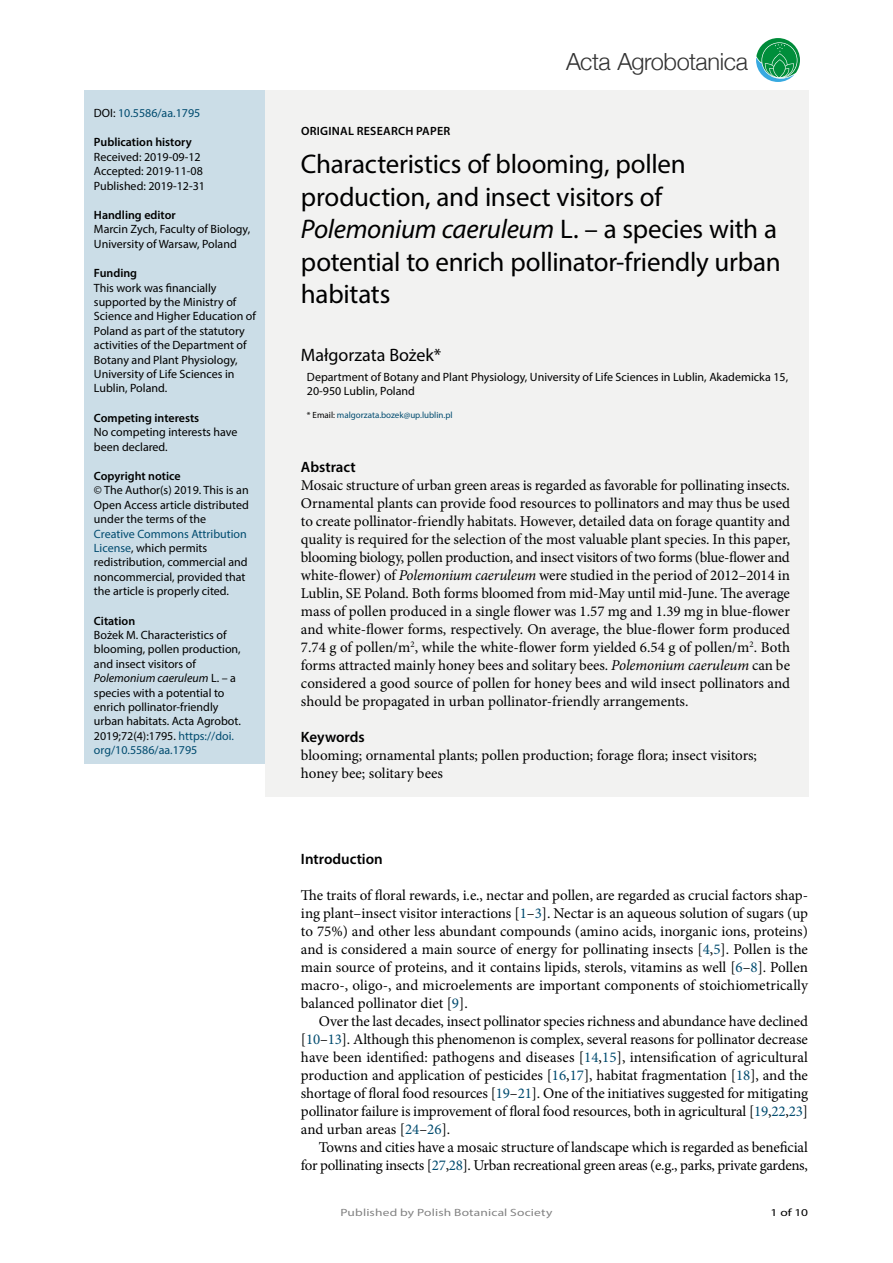
<style>
.page{position:relative;width:893px;height:1263px;background:#fff}
.page>*{position:absolute;margin:0;border:0;box-sizing:border-box;transform-origin:0 0}
.t1{font:27px/32.4px "Myriad Pro";letter-spacing:-.01em;color:#000}
.t2{font:300 23.55px "Helvetica Neue";letter-spacing:-.02em;color:#333}
.Authors{font:18px "Myriad Pro";color:#000}
.Body_text{font:15px/18px "Minion Pro";color:#000;text-align:justify}
.Body_text___first_li{font:15px/18px "Minion Pro";letter-spacing:-.015em;color:#000;text-align:justify}
.Keywords{font:15px/18px "Minion Pro";color:#000}
.t3{font:600 15px "Myriad Pro";color:#000}
.Body_text-2{font:12px/14.4px "Myriad Pro";color:#000}
.Affiliations{font:12px/14.4px "Myriad Pro";color:#000}
.Article_type{font:600 12px "Myriad Pro";color:#000}
.Article_type-2{font:600 12px "Myriad Pro";letter-spacing:.02em;color:#000}
.Body_text-3{font:12px "Myriad Pro";color:#004b6f}
.t4{font:10.5px "Myriad Pro Regular 2";letter-spacing:.01em;color:#828282;scale:1.28 1}
.t5{font:10.5px "Myriad Pro";color:#000;scale:1.28 1}
.Corresponding_author{font:9px "Myriad Pro";color:#004b6f}
.s1{color:#000}
.s2{color:#004b6f}
.s3{font-style:italic}
</style>
<div class="page">
<svg style="left:756px;top:38px;width:44px;height:44px"></svg>
<div style="left:265px;top:90px;width:543px;height:706px;background:#f2f2f1"></div>
<div style="left:85px;top:90px;width:180px;height:673px;background:#cbdde7"></div>
<p class="Body_text-3" style="left:94px;top:106px;width:108px"><span class="s1">DOI:</span> 10.5586/aa.1795</p>
<p class="Article_type" style="left:94px;top:135px;width:99px">Publication history</p>
<p class="Body_text-2" style="left:94px;top:149px;width:108px">Received: 2019-09-12</p>
<p class="Body_text-2" style="left:94px;top:164px;width:110px">Accepted: 2019-11-08</p>
<p class="Body_text-2" style="left:94px;top:178px;width:113px">Published: 2019-12-31</p>
<p class="Article_type" style="left:94px;top:207px;width:83px">Handling editor</p>
<p class="Body_text-2" style="left:94px;top:222px;width:158px">Marcin Zych, Faculty of Biology,<br>University of Warsaw, Poland</p>
<p class="Article_type" style="left:94px;top:266px;width:45px">Funding</p>
<p class="Body_text-2" style="left:94px;top:280px;width:164px">This work was financially supported by the Ministry of<br>Science and Higher Education of<br>Poland as part of the statutory activities of the Department of<br>Botany and Plant Physiology,<br>University of Life Sciences in<br>Lublin, Poland.</p>
<p class="Article_type" style="left:94px;top:410px;width:107px">Competing interests</p>
<p class="Body_text-2" style="left:94px;top:425px;width:145px">No competing interests have been declared.</p>
<p class="Article_type" style="left:94px;top:468px;width:88px">Copyright notice</p>
<p class="Body_text-2" style="left:94px;top:483px;width:156px">© The Author(s) 2019. This is an<br>Open Access article distributed under the terms of the<br><span class="s2">Creative Commons Attribution<br>License</span>, which permits redistribution, commercial and noncommercial, provided that the article is properly cited.</p>
<p class="Article_type" style="left:94px;top:613px;width:43px">Citation</p>
<p class="Body_text-2" style="left:94px;top:628px;width:148px">Bożek M. Characteristics of blooming, pollen production, and insect visitors of<br><span class="s3">Polemonium caeruleum</span> L. – a species with a potential to enrich pollinator-friendly urban habitats. Acta Agrobot.<br>2019;72(4):1795. <span class="s2">https://doi. org/10.5586/aa.1795</span></p>
<h2 class="t2" style="left:566px;top:43px;width:183px">Acta Agrobotanica</h2>
<p class="Article_type-2" style="left:301px;top:123px;width:151px">ORIGINAL RESEARCH PAPER</p>
<p class="t1" style="left:301px;top:148px;width:481px">Characteristics of blooming, pollen production, and insect visitors of <span class="s3">Polemonium caeruleum</span> L. – a species with a potential to enrich pollinator-friendly urban habitats</p>
<p class="Authors" style="left:301px;top:343px;width:142px">Małgorzata Bożek*</p>
<p class="Affiliations" style="left:307px;top:370px;width:483px">Department of Botany and Plant Physiology, University of Life Sciences in Lublin, Akademicka 15,<br>20-950 Lublin, Poland</p>
<p class="Corresponding_author" style="left:307px;top:410px;width:147px"><span class="s1">* Email:</span> malgorzata.bozek@up.lublin.pl</p>
<p class="t3" style="left:301px;top:458px;width:56px">Abstract</p>
<p class="Body_text" style="left:301px;top:476px;width:491px">Mosaic structure of urban green areas is regarded as favorable for pollinating insects.<br>Ornamental plants can provide food resources to pollinators and may thus be used to create pollinator-friendly habitats. However, detailed data on forage quantity and quality is required for the selection of the most valuable plant species. In this paper, blooming biology, pollen production, and insect visitors of two forms (blue-flower and white-flower) of <span class="s3">Polemonium caeruleum</span> were studied in the period of 2012–2014 in Lublin, SE Poland. Both forms bloomed from mid-May until mid-June. The average mass of pollen produced in a single flower was 1.57 mg and 1.39 mg in blue-flower and white-flower forms, respectively. On average, the blue-flower form produced 7.74 g of pollen/m<sup>2</sup>, while the white-flower form yielded 6.54 g of pollen/m<sup>2</sup>. Both forms attracted mainly honey bees and solitary bees. <span class="s3">Polemonium caeruleum</span> can be considered a good source of pollen for honey bees and wild insect pollinators and should be propagated in urban pollinator-friendly arrangements.</p>
<p class="t3" style="left:301px;top:728px;width:65px">Keywords</p>
<p class="Keywords" style="left:301px;top:746px;width:458px">blooming; ornamental plants; pollen production; forage flora; insect visitors; honey bee; solitary bees</p>
<p class="t3" style="left:301px;top:849px;width:83px">Introduction</p>
<p class="Body_text" style="left:301px;top:886px;width:509px">The traits of floral rewards, i.e., nectar and pollen, are regarded as crucial factors shap&shy;ing plant–insect visitor interactions [<span class="s2">1</span>–<span class="s2">3</span>]. Nectar is an aqueous solution of sugars (up to 75%) and other less abundant compounds (amino acids, inorganic ions, proteins) and is considered a main source of energy for pollinating insects [<span class="s2">4</span>,<span class="s2">5</span>]. Pollen is the main source of proteins, and it contains lipids, sterols, vitamins as well [<span class="s2">6</span>–<span class="s2">8</span>]. Pollen macro-, oligo-, and microelements are important components of stoichiometrically balanced pollinator diet [<span class="s2">9</span>].</p>
<p class="Body_text___first_li" style="left:301px;top:1012px;width:509px;text-indent:18px">Over the last decades, insect pollinator species richness and abundance have declined [<span class="s2">10</span>–<span class="s2">13</span>]. Although this phenomenon is complex, several reasons for pollinator decrease have been identified: pathogens and diseases [<span class="s2">14</span>,<span class="s2">15</span>], intensification of agricultural production and application of pesticides [<span class="s2">16</span>,<span class="s2">17</span>], habitat fragmentation [<span class="s2">18</span>], and the shortage of floral food resources [<span class="s2">19</span>–<span class="s2">21</span>]. One of the initiatives suggested for mitigating pollinator failure is improvement of floral food resources, both in agricultural [<span class="s2">19</span>,<span class="s2">22</span>,<span class="s2">23</span>] and urban areas [<span class="s2">24</span>–<span class="s2">26</span>].</p>
<p class="Body_text___first_li" style="left:301px;top:1138px;width:508px;text-align:right">Towns and cities have a mosaic structure of landscape which is regarded as beneficial for pollinating insects [<span class="s2">27</span>,<span class="s2">28</span>]. Urban recreational green areas (e.g., parks, private gardens,</p>
<p class="t4" style="left:340px;top:1205px;width:167px">Published by Polish Botanical Society</p>
<p class="t5" style="left:771px;top:1205px;width:31px">1 of 10</p>
</div>
